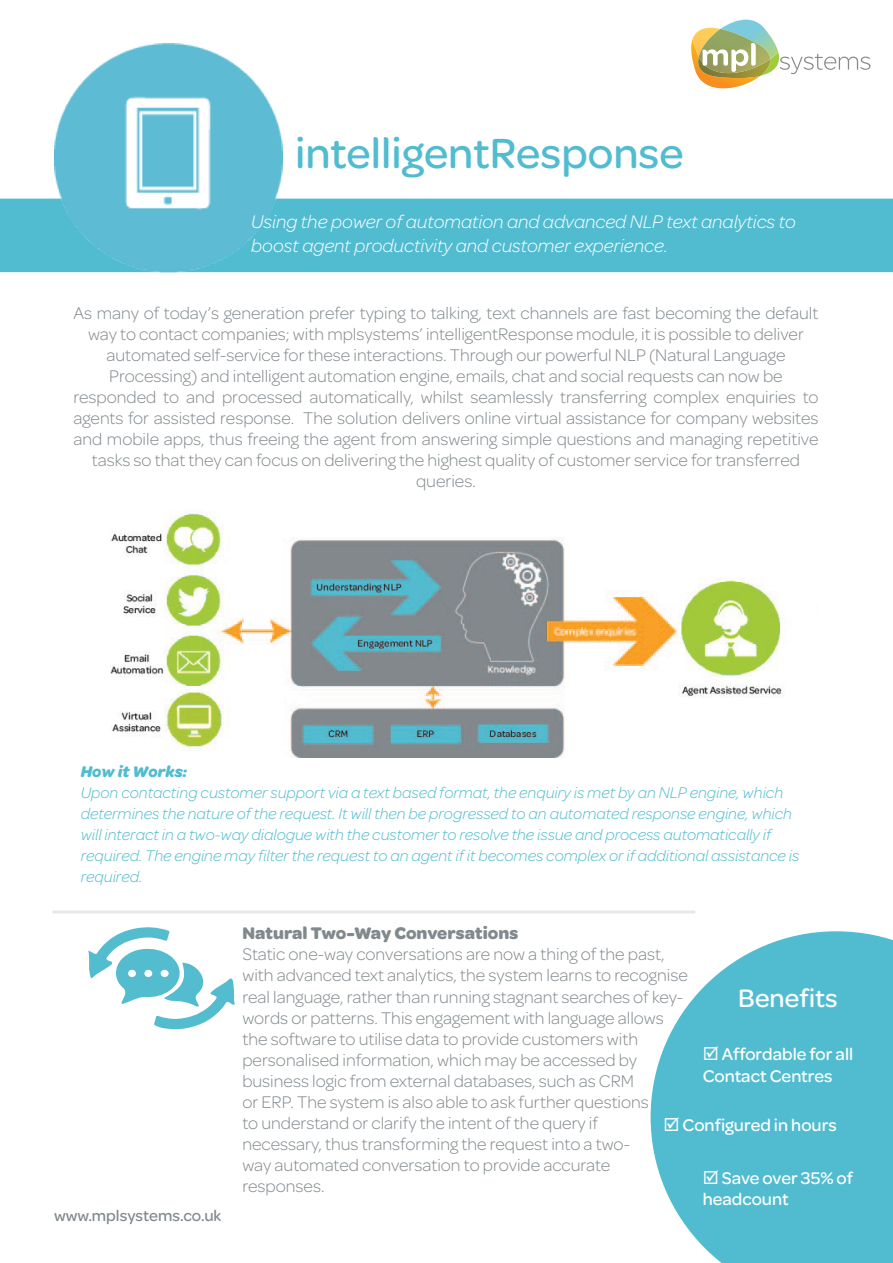
<style>
.page{position:relative;width:893px;height:1263px;background:#fff}
.page>*{position:absolute;margin:0;border:0;box-sizing:border-box;transform-origin:0 0}
.t1{font:500 45px "Omnes";color:#51bcd0}
.t2{font:500 27px "Omnes";color:#fff}
.t3{font:italic 300 19.5px/23.4px "Omnes";color:#fff}
.t4{font:300 18px/21px "Omnes";color:#82898d;text-align:center}
.t5{font:500 18px "Omnes";color:#fff}
.t6{font:700 18px "Omnes";color:#82898d}
.t7{font:italic 300 16.5px/21px "Omnes";color:#51bcd0}
.t8{font:500 16.5px "Omnes";color:#82898d}
.t9{font:italic 700 16.5px "Omnes";color:#51bcd0}
</style>
<div class="page">
<div style="left:0;top:199px;width:893px;height:73px;background:#51bcd0"></div>
<img style="left:55px;top:43px;width:227px;height:229px">
<svg style="left:88px;top:927px;width:147px;height:103px"></svg>
<svg style="left:691px;top:20px;width:179px;height:68px"></svg>
<hr style="left:53px;top:910px;width:642px;height:3px;background:#e8e9e7">
<svg style="left:651px;top:931px;width:242px;height:332px;background:#68c5d6"></svg>
<img style="left:110px;top:512px;width:673px;height:245px">
<p class="t1" style="left:295px;top:121px;width:390px">intelligentResponse</p>
<p class="t3" style="left:251px;top:210px;width:546px">Using the power of automation and advanced NLP text analytics to boost agent productivity and customer experience.</p>
<p class="t4" style="left:73px;top:302px;width:747px">As many of today’s generation prefer typing to talking, text channels are fast becoming the default way to contact companies; with mplsystems’ intelligentResponse module, it is possible to deliver</p>
<p class="t4" style="left:106px;top:344px;width:680px">automated self-service for these interactions. Through our powerful NLP (Natural Language</p>
<p class="t4" style="left:109px;top:365px;width:675px">Processing) and intelligent automation engine, emails, chat and social requests can now be</p>
<p class="t4" style="left:73px;top:386px;width:747px">responded to and processed automatically, whilst seamlessly transferring complex enquiries to agents for assisted response. The solution delivers online virtual assistance for company websites and mobile apps, thus freeing the agent from answering simple questions and managing repetitive tasks so that they can focus on delivering the highest quality of customer service for transferred</p>
<p class="t4" style="left:416px;top:470px;width:61px">queries.</p>
<p class="t9" style="left:81px;top:759px;width:108px">How it Works:</p>
<p class="t7" style="left:81px;top:782px;width:704px">Upon contacting customer support via a text based format, the enquiry is met by an NLP engine, which</p>
<p class="t7" style="left:81px;top:803px;width:720px">determines the nature of the request. It will then be progressed to an automated response engine, which will interact in a two-way dialogue with the customer to resolve the issue and process automatically if required. The engine may filter the request to an agent if it becomes complex or if additional assistance is required.</p>
<p class="t8" style="left:54px;top:1203px;width:169px">www.mplsystems.co.uk</p>
<p class="t6" style="left:242px;top:920px;width:277px">Natural Two-Way Conversations</p>
<p class="t4" style="left:242px;top:943px;width:447px;text-align:left">Static one-way conversations are now a thing of the past, with advanced text analytics, the system learns to recognise real language, rather than running stagnant searches of key&shy;words or patterns. This engagement with language allows</p>
<p class="t4" style="left:242px;top:1027px;width:397px">the software to utilise data to provide customers with</p>
<p class="t4" style="left:242px;top:1048px;width:396px">personalised information, which may be accessed by</p>
<p class="t4" style="left:242px;top:1069px;width:393px">business logic from external databases, such as CRM</p>
<p class="t4" style="left:242px;top:1090px;width:408px">or ERP. The system is also able to ask further questions</p>
<p class="t4" style="left:242px;top:1111px;width:357px">to understand or clarify the intent of the query if</p>
<p class="t4" style="left:242px;top:1132px;width:389px">necessary, thus transforming the request into a two-</p>
<p class="t4" style="left:242px;top:1153px;width:370px">way automated conversation to provide accurate</p>
<p class="t4" style="left:242px;top:1174px;width:84px">responses.</p>
<p class="t2" style="left:738px;top:979px;width:101px">Benefits</p>
<p class="t5" style="left:703px;top:1041px;width:152px">☑ Affordable for all</p>
<p class="t5" style="left:703px;top:1063px;width:131px">Contact Centres</p>
<p class="t5" style="left:663px;top:1112px;width:175px">☑ Configured in hours</p>
<p class="t5" style="left:703px;top:1165px;width:152px">☑ Save over 35% of</p>
<p class="t5" style="left:703px;top:1187px;width:87px">headcount</p>
</div>
